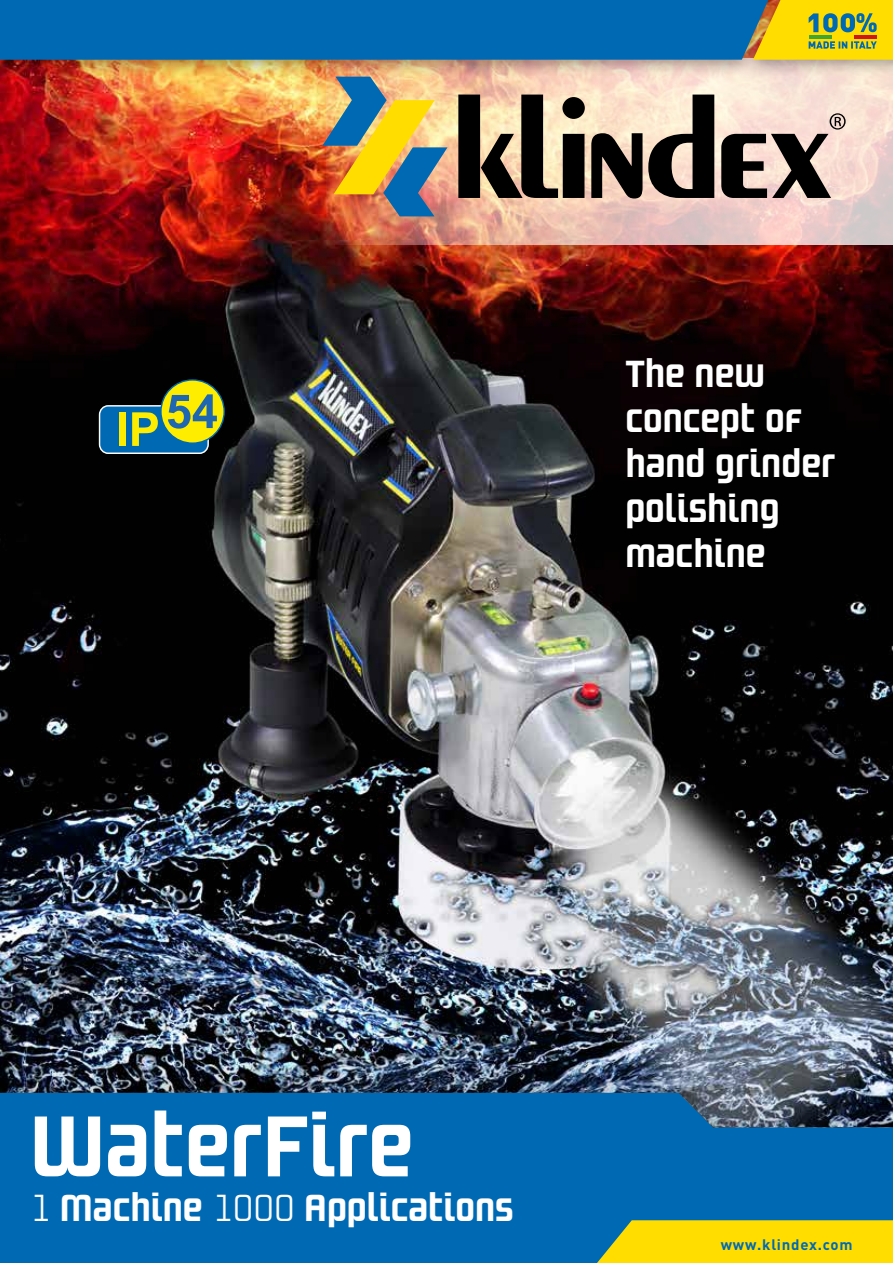
<style>
.page{position:relative;width:893px;height:1263px;background:#fff}
.page>*{position:absolute;margin:0;border:0;box-sizing:border-box;transform-origin:0 0}
.t1{font:85.5px "Design System A 700 R";color:#fff}
.t2{font:37.5px/45px "Design System A 700 R";color:#fff}
.t3{font:700 15px "DIN Pro";letter-spacing:.05em;color:#0069b4}
.s1{font-family:"Design System A 300 R"}
</style>
<div class="page">
<img style="left:0;top:78px;width:893px;height:970px">
<div style="left:0;top:1048px;width:893px;height:215px;background:#000;opacity:.45"></div>
<div style="left:0;top:1093px;width:893px;height:170px;background:#0069b4"></div>
<svg style="left:327px;top:78px;width:566px;height:166px;background:#ecc8b9"></svg>
<img style="left:322px;top:78px;width:125px;height:138px">
<svg style="left:458px;top:95px;width:127px;height:103px;background:#695f4e"></svg>
<svg style="left:591px;top:133px;width:51px;height:65px;background:#483f39"></svg>
<svg style="left:648px;top:95px;width:66px;height:103px;background:#6f665c"></svg>
<svg style="left:721px;top:113px;width:125px;height:85px;background:#998982"></svg>
<svg style="left:597px;top:1220px;width:296px;height:43px;background:#eed50b"></svg>
<div style="left:0;top:0;width:893px;height:78px;background:#000;opacity:.35"></div>
<div style="left:0;top:0;width:753px;height:60px;background:#0069b4"></div>
<svg style="left:753px;top:0;width:140px;height:60px;background:#d4c31f"></svg>
<hr style="left:854px;top:35px;width:23px;height:4px;background:#cd171a">
<hr style="left:809px;top:35px;width:22px;height:4px;background:#3fa535">
<div style="left:100px;top:406px;width:108px;height:47px;background:#0069b4;border-radius:9px"></div>
<div style="left:99px;top:405px;width:110px;height:49px;border:1px solid #fff;border-radius:9px"></div>
<div style="left:161px;top:380px;width:63px;height:63px;background:#ffed00;border-radius:50%"></div>
<div style="left:160px;top:379px;width:65px;height:65px;border:1px solid #0069b4;border-radius:50%"></div>
<div style="left:119px;top:412px;width:7px;height:34px;background:#ffed00"></div>
<svg style="left:132px;top:412px;width:26px;height:34px"></svg>
<svg style="left:168px;top:394px;width:49px;height:35px"></svg>
<p class="t2" style="left:625px;top:352px;width:211px">The new concept of hand grinder polishing machine</p>
<h1 class="t1" style="left:30px;top:1097px;width:385px">WaterFire</h1>
<p class="t2" style="left:30px;top:1186px;width:485px"><span class="s1">1</span> Machine <span class="s1">1000</span> Applications</p>
<p class="t3" style="left:721px;top:1234px;width:133px">www.klindex.com</p>
</div>
